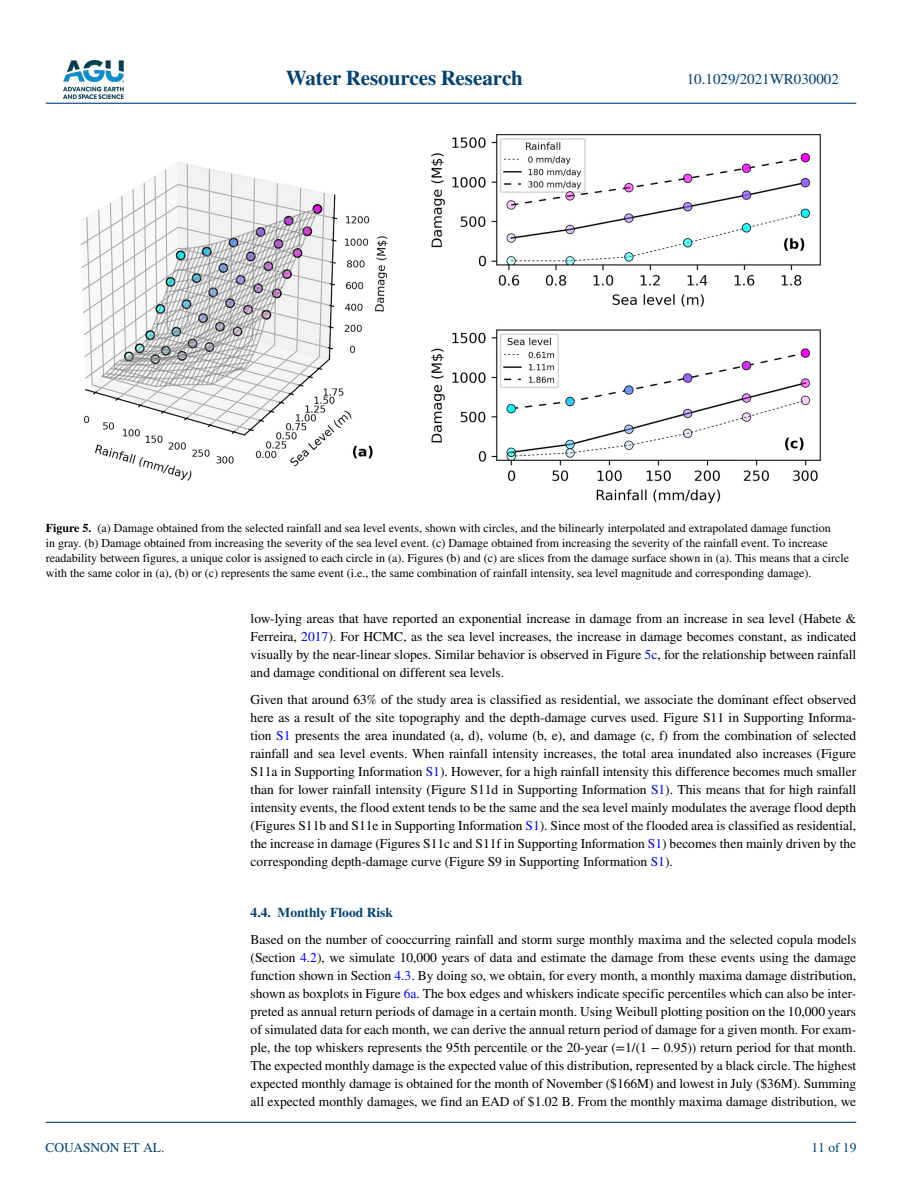
<style>
.page{position:relative;width:902px;height:1183px;background:#fff}
.page>*{position:absolute;margin:0;border:0;box-sizing:border-box;transform-origin:0 0}
.t1{font:700 21px "STIX";color:#004174}
.t2{font:15px "STIX";color:#004174}
.t3{font:13.5px/18px "STIX";color:#000;text-align:justify}
.t4{font:700 13.5px "STIX";color:#004174}
.t5{font:13.5px "STIX";color:#004174}
.t6{font:12px/15px "STIX";color:#000}
.s1{font-weight:700}
.s2{color:#00f}
</style>
<div class="page">
<img style="left:63px;top:60px;width:60px;height:39px">
<hr style="left:46px;top:103px;width:810px;height:1px;background:#004174">
<hr style="left:46px;top:1121px;width:810px;height:1px;background:#004174">
<img style="left:80px;top:134px;width:741px;height:369px">
<h1 class="t1" style="left:285px;top:66px;width:239px">Water Resources Research</h1>
<p class="t2" style="left:686px;top:69px;width:154px">10.1029/2021WR030002</p>
<p class="t6" style="left:46px;top:521px;width:804px"><span class="s1">Figure 5.</span> (a) Damage obtained from the selected rainfall and sea level events, shown with circles, and the bilinearly interpolated and extrapolated damage function<br>in gray. (b) Damage obtained from increasing the severity of the sea level event. (c) Damage obtained from increasing the severity of the rainfall event. To increase readability between figures, a unique color is assigned to each circle in (a). Figures (b) and (c) are slices from the damage surface shown in (a). This means that a circle with the same color in (a), (b) or (c) represents the same event (i.e., the same combination of rainfall intensity, sea level magnitude and corresponding damage).</p>
<p class="t5" style="left:45px;top:1138px;width:120px">COUASNON ET AL.</p>
<p class="t3" style="left:250px;top:610px;width:607px">low-lying areas that have reported an exponential increase in damage from an increase in sea level (Habete &amp; Ferreira, <span class="s2">2017</span>). For HCMC, as the sea level increases, the increase in damage becomes constant, as indicated visually by the near-linear slopes. Similar behavior is observed in Figure <span class="s2">5c</span>, for the relationship between rainfall and damage conditional on different sea levels.</p>
<p class="t3" style="left:250px;top:691px;width:607px">Given that around 63% of the study area is classified as residential, we associate the dominant effect observed here as a result of the site topography and the depth-damage curves used. Figure S11 in Supporting Informa&shy;tion <span class="s2">S1</span> presents the area inundated (a, d), volume (b, e), and damage (c, f) from the combination of selected rainfall and sea level events. When rainfall intensity increases, the total area inundated also increases (Figure S11a in Supporting Information <span class="s2">S1</span>). However, for a high rainfall intensity this difference becomes much smaller than for lower rainfall intensity (Figure S11d in Supporting Information <span class="s2">S1</span>). This means that for high rainfall intensity events, the flood extent tends to be the same and the sea level mainly modulates the average flood depth (Figures S11b and S11e in Supporting Information <span class="s2">S1</span>). Since most of the flooded area is classified as residential, the increase in damage (Figures S11c and S11f in Supporting Information <span class="s2">S1</span>) becomes then mainly driven by the corresponding depth-damage curve (Figure S9 in Supporting Information <span class="s2">S1</span>).</p>
<p class="t4" style="left:250px;top:904px;width:144px">4.4. Monthly Flood Risk</p>
<p class="t3" style="left:250px;top:931px;width:607px">Based on the number of cooccurring rainfall and storm surge monthly maxima and the selected copula models (Section <span class="s2">4.2</span>), we simulate 10,000 years of data and estimate the damage from these events using the damage function shown in Section <span class="s2">4.3</span>. By doing so, we obtain, for every month, a monthly maxima damage distribution, shown as boxplots in Figure <span class="s2">6a</span>. The box edges and whiskers indicate specific percentiles which can also be inter&shy;preted as annual return periods of damage in a certain month. Using Weibull plotting position on the 10,000 years of simulated data for each month, we can derive the annual return period of damage for a given month. For exam&shy;ple, the top whiskers represents the 95th percentile or the 20-year (=1/(1 − 0.95)) return period for that month.<br>The expected monthly damage is the expected value of this distribution, represented by a black circle. The highest expected monthly damage is obtained for the month of November ($166M) and lowest in July ($36M). Summing all expected monthly damages, we find an EAD of $1.02 B. From the monthly maxima damage distribution, we</p>
<p class="t5" style="left:811px;top:1138px;width:46px">11 of 19</p>
</div>
